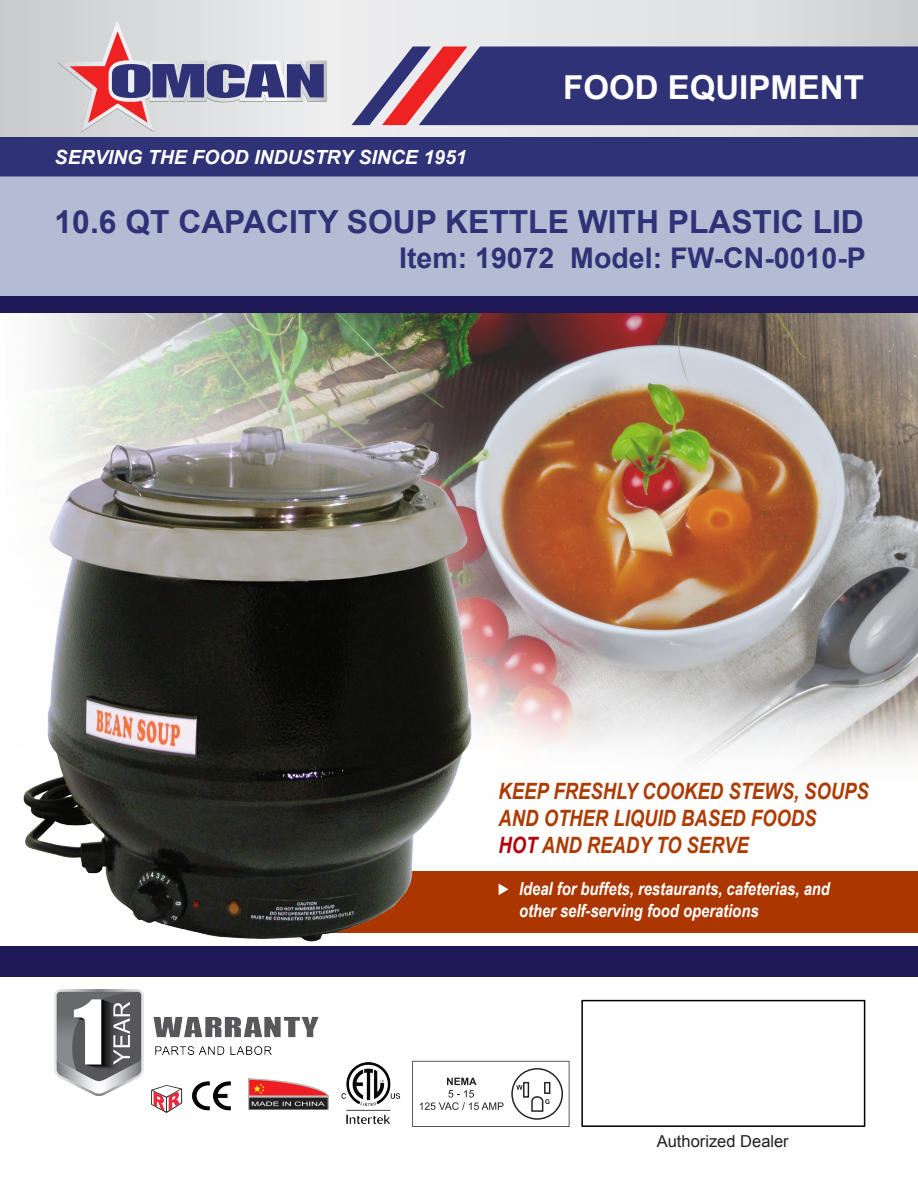
<style>
.page{position:relative;width:918px;height:1188px;background:#fff}
.page>*{position:absolute;margin:0;border:0;box-sizing:border-box;transform-origin:0 0}
.t1{font:700 33px "Arial";color:#fff}
.t2{font:700 31.8px "Arial";color:#2f3276}
.t3{font:700 28.5px "Arial";color:#2f3276}
.t4{font:italic 700 22.5px "Arial Narrow";color:#ad3c04}
.t5{font:italic 700 19.5px "Arial";color:#fff}
.t6{font:italic 700 18px "Arial Narrow";color:#fff}
.t7{font:16.5px "Arial";color:#231f20}
.s1{color:#b3010d}
</style>
<div class="page">
<img style="left:43px;top:313px;width:875px;height:452px">
<svg style="left:0;top:0;width:918px;height:137px;background:#dedee0"></svg>
<div style="left:0;top:137px;width:918px;height:39px;background:#2f3276"></div>
<svg style="left:352px;top:46px;width:566px;height:79px;background:#4a447e"></svg>
<svg style="left:58px;top:21px;width:269px;height:112px;background:#bfb4c2"></svg>
<div style="left:0;top:176px;width:918px;height:120px;background:#b4bcd4"></div>
<div style="left:0;top:296px;width:918px;height:17px;background:#1f1857"></div>
<div style="left:0;top:947px;width:918px;height:30px;background:#1f1857"></div>
<div style="left:330px;top:871px;width:588px;height:62px;background:#ab3600"></div>
<img style="left:2px;top:417px;width:494px;height:530px">
<svg style="left:499px;top:884px;width:9px;height:11px"></svg>
<img style="left:192px;top:1096px;width:39px;height:15px">
<img style="left:248px;top:1090px;width:81px;height:19px">
<svg style="left:151px;top:1096px;width:31px;height:17px"></svg>
<svg style="left:412px;top:1061px;width:157px;height:66px"></svg>
<img style="left:55px;top:990px;width:265px;height:106px">
<img style="left:341px;top:1062px;width:60px;height:62px">
<div style="left:581px;top:1000px;width:284px;height:127px;border:2px solid #000"></div>
<p class="t5" style="left:55px;top:144px;width:414px">SERVING THE FOOD INDUSTRY SINCE 1951</p>
<p class="t1" style="left:563px;top:65px;width:302px">FOOD EQUIPMENT</p>
<p class="t2" style="left:55px;top:200px;width:811px">10.6 QT CAPACITY SOUP KETTLE WITH PLASTIC LID</p>
<p class="t3" style="left:399px;top:239px;width:468px">Item: 19072 Model: FW-CN-0010-P</p>
<p class="t4" style="left:499px;top:774px;width:372px">KEEP FRESHLY COOKED STEWS, SOUPS</p>
<p class="t4" style="left:499px;top:801px;width:319px">AND OTHER LIQUID BASED FOODS</p>
<p class="t4" style="left:499px;top:828px;width:252px"><span class="s1">HOT</span> AND READY TO SERVE</p>
<p class="t6" style="left:519px;top:875px;width:312px">Ideal for buffets, restaurants, cafeterias, and</p>
<p class="t6" style="left:519px;top:897px;width:241px">other self-serving food operations</p>
<p class="t7" style="left:657px;top:1131px;width:133px">Authorized Dealer</p>
</div>
